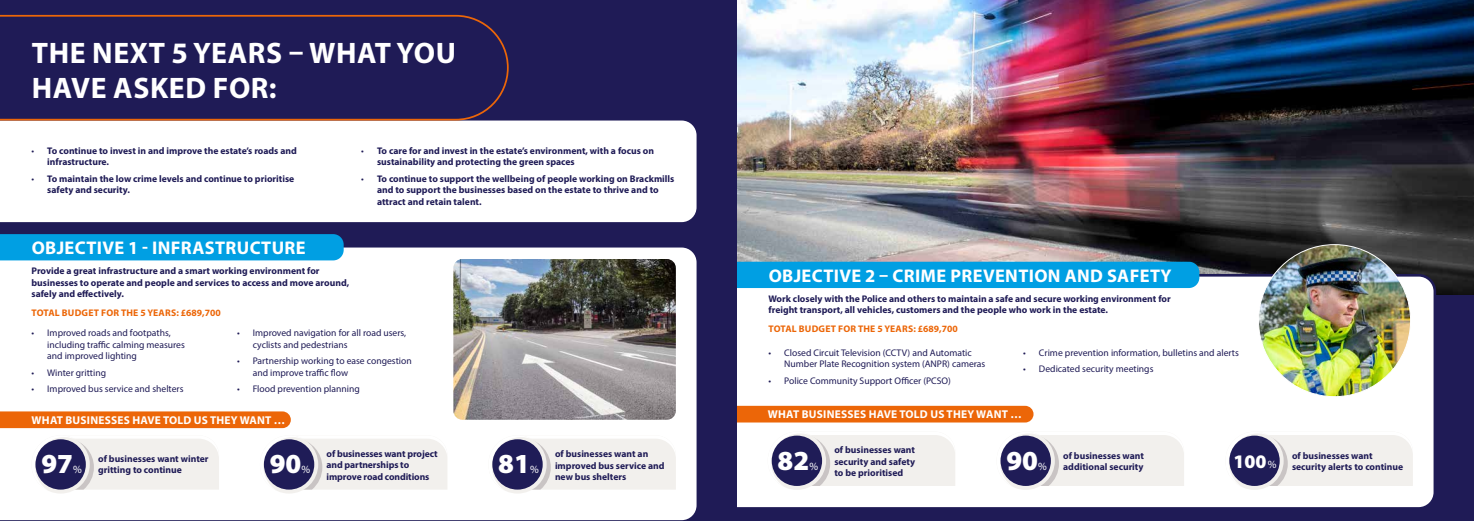
<style>
.page{position:relative;width:1474px;height:521px;background:#fff}
.page>*{position:absolute;margin:0;border:0;box-sizing:border-box;transform-origin:0 0}
.t1{font:700 29.75px/35.7px "Myriad Pro";letter-spacing:.02em;color:#fff}
.t2{font:900 27.65px "Myriad Pro";color:#fff}
.t3{font:900 19.25px "Myriad Pro";color:#fff}
.t4{font:700 18.38px "Myriad Pro";letter-spacing:.02em;color:#fff}
.t5{font:700 11.38px "Myriad Pro";letter-spacing:.02em;color:#fff}
.t6{font:11.03px "Myriad Pro";color:#fff}
.t7{font:700 9.62px/11.5px "Myriad Pro";color:#1f1b56}
.t8{font:9.62px/11.5px "Myriad Pro";color:#1f1b56}
.t9{font:700 9.62px "Myriad Pro";letter-spacing:.02em;color:#ec6608}
.s1{font-weight:400}
.s2{font-weight:400;font-size:11.03px}
</style>
<div class="page">
<div style="left:0;top:0;width:1473px;height:521px;background:#1f1b56"></div>
<img style="left:737px;top:0;width:736px;height:295px">
<div style="left:737px;top:273px;width:700px;height:235px;background:#fff"></div>
<div style="left:0;top:247px;width:696px;height:273px;background:#fff"></div>
<div style="left:737px;top:406px;width:296px;height:16px;background:#ec6608"></div>
<div style="left:0;top:121px;width:696px;height:101px;background:#fff"></div>
<div style="left:0;top:234px;width:344px;height:26px;background:#009fe3"></div>
<div style="left:737px;top:262px;width:462px;height:26px;background:#009fe3"></div>
<svg style="left:0;top:15px;width:508px;height:106px"></svg>
<div style="left:0;top:411px;width:291px;height:17px;background:#ec6608"></div>
<svg style="left:31px;top:435px;width:188px;height:56px;background:#f2f0ee"></svg>
<div style="left:35px;top:439px;width:51px;height:50px;background:#1f1c57;border-radius:50%"></div>
<svg style="left:767px;top:432px;width:188px;height:55px;background:#f2f0ee"></svg>
<div style="left:771px;top:436px;width:51px;height:50px;background:#1f1c57;border-radius:50%"></div>
<svg style="left:260px;top:435px;width:187px;height:56px;background:#f2f0ee"></svg>
<div style="left:264px;top:439px;width:50px;height:50px;background:#1f1c57;border-radius:50%"></div>
<svg style="left:996px;top:432px;width:188px;height:55px;background:#f1efed"></svg>
<div style="left:1000px;top:436px;width:50px;height:50px;background:#1f1c57;border-radius:50%"></div>
<svg style="left:488px;top:435px;width:188px;height:56px;background:#f2f0ee"></svg>
<div style="left:492px;top:439px;width:50px;height:50px;background:#1f1c57;border-radius:50%"></div>
<svg style="left:1225px;top:432px;width:187px;height:55px;background:#f1f0ed"></svg>
<div style="left:1229px;top:436px;width:50px;height:50px;background:#1f1c57;border-radius:50%"></div>
<img style="left:1258px;top:245px;width:152px;height:152px;border-radius:76px">
<img style="left:453px;top:259px;width:223px;height:161px">
<h1 class="t1" style="left:32px;top:34px;width:426px">THE NEXT 5 YEARS – WHAT YOU<br>HAVE ASKED FOR:</h1>
<p class="t7" style="left:47px;top:144px;width:251px;text-indent:-16px"><span class="s1">•</span> To continue to invest in and improve the estate’s roads and infrastructure.</p>
<p class="t7" style="left:47px;top:172px;width:248px;text-indent:-16px"><span class="s1">•</span> To maintain the low crime levels and continue to prioritise safety and security.</p>
<p class="t7" style="left:377px;top:144px;width:278px;text-indent:-16px"><span class="s1">•</span> To care for and invest in the estate’s environment, with a focus on sustainability and protecting the green spaces</p>
<p class="t7" style="left:377px;top:172px;width:299px;text-indent:-16px"><span class="s1">•</span> To continue to support the wellbeing of people working on Brackmills and to support the businesses based on the estate to thrive and to attract and retain talent.</p>
<h3 class="t4" style="left:32px;top:236px;width:275px">OBJECTIVE 1 - INFRASTRUCTURE</h3>
<p class="t7" style="left:31px;top:265px;width:319px">Provide a great infrastructure and a smart working environment for businesses to operate and people and services to access and move around, safely and effectively.</p>
<p class="t9" style="left:32px;top:307px;width:191px">TOTAL BUDGET FOR THE 5 YEARS: £689,700</p>
<p class="t8" style="left:47px;top:327px;width:139px;text-indent:-16px">• Improved roads and footpaths, including traffic calming measures and improved lighting</p>
<p class="t8" style="left:31px;top:367px;width:76px">• Winter gritting</p>
<p class="t8" style="left:31px;top:383px;width:153px">• Improved bus service and shelters</p>
<p class="t8" style="left:253px;top:327px;width:155px;text-indent:-16px">• Improved navigation for all road users, cyclists and pedestrians</p>
<p class="t8" style="left:253px;top:355px;width:161px;text-indent:-16px">• Partnership working to ease congestion and improve traffic flow</p>
<p class="t8" style="left:237px;top:383px;width:124px">• Flood prevention planning</p>
<h3 class="t4" style="left:768px;top:264px;width:404px">OBJECTIVE 2 – CRIME PREVENTION AND SAFETY</h3>
<p class="t7" style="left:768px;top:293px;width:404px">Work closely with the Police and others to maintain a safe and secure working environment for freight transport, all vehicles, customers and the people who work in the estate.</p>
<p class="t9" style="left:768px;top:323px;width:191px">TOTAL BUDGET FOR THE 5 YEARS: £689,700</p>
<p class="t8" style="left:784px;top:347px;width:203px;text-indent:-16px">• Closed Circuit Television (CCTV) and Automatic<br>Number Plate Recognition system (ANPR) cameras</p>
<p class="t8" style="left:768px;top:375px;width:184px">• Police Community Support Officer (PCSO)</p>
<p class="t8" style="left:1023px;top:347px;width:217px">• Crime prevention information, bulletins and alerts</p>
<p class="t8" style="left:1023px;top:363px;width:132px">• Dedicated security meetings</p>
<p class="t5" style="left:768px;top:407px;width:255px">WHAT BUSINESSES HAVE TOLD US THEY WANT …</p>
<p class="t5" style="left:32px;top:412px;width:255px">WHAT BUSINESSES HAVE TOLD US THEY WANT …</p>
<h2 class="t2" style="left:41px;top:445px;width:33px">97</h2>
<p class="t6" style="left:73px;top:463px;width:10px">%</p>
<p class="t7" style="left:98px;top:452px;width:112px">of businesses want winter gritting to continue</p>
<h2 class="t2" style="left:777px;top:442px;width:33px">82</h2>
<p class="t6" style="left:809px;top:459px;width:10px">%</p>
<p class="t7" style="left:834px;top:444px;width:82px">of businesses want security and safety</p>
<p class="t7" style="left:326px;top:447px;width:113px">of businesses want project and partnerships to improve road conditions</p>
<h2 class="t2" style="left:1006px;top:442px;width:33px">90</h2>
<p class="t6" style="left:1038px;top:459px;width:10px">%</p>
<p class="t7" style="left:555px;top:448px;width:111px">of businesses want an improved bus service and new bus shelters</p>
<h3 class="t3" style="left:1233px;top:448px;width:45px">100<span class="s2">%</span></h3>
<p class="t7" style="left:1291px;top:449px;width:113px">of businesses want security alerts to continue</p>
<p class="t7" style="left:1063px;top:449px;width:82px">of businesses want</p>
<h2 class="t2" style="left:270px;top:445px;width:33px">90</h2>
<p class="t6" style="left:302px;top:463px;width:10px">%</p>
<p class="t7" style="left:834px;top:467px;width:70px">to be prioritised</p>
<h2 class="t2" style="left:498px;top:445px;width:33px">81</h2>
<p class="t6" style="left:530px;top:463px;width:10px">%</p>
<p class="t7" style="left:1063px;top:461px;width:82px">additional security</p>
</div>
